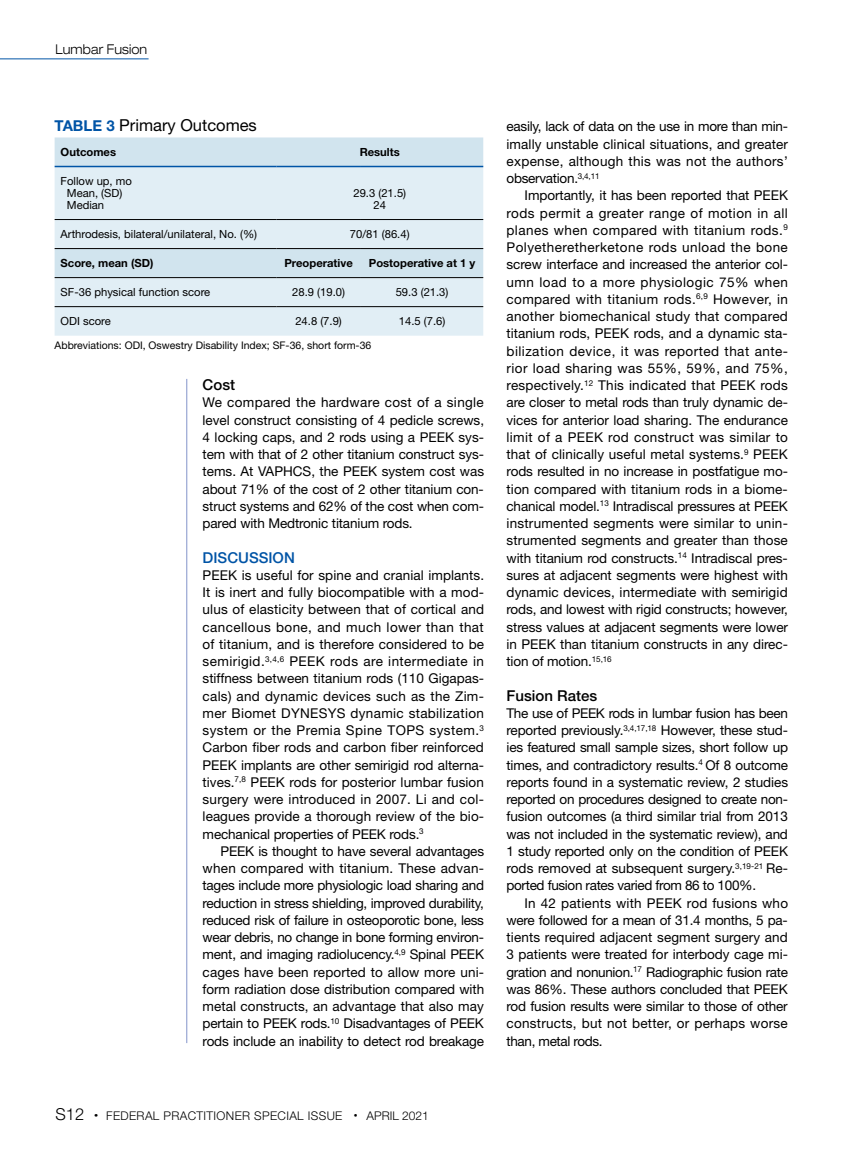
<style>
.page{position:relative;width:851px;height:1161px;background:#fff}
.page>*{position:absolute;margin:0;border:0;box-sizing:border-box;transform-origin:0 0}
.t1{font:16.5px "Helvetica Neue LT Std";color:#000}
.t2{font:500 15px "Helvetica Neue LT Std";color:#000}
.t3{font:500 15px "Helvetica Neue LT Std";color:#0054a6}
.t4{font:13.5px/17.2px "Helvetica Neue LT Std";letter-spacing:-.01em;color:#000;text-align:justify}
.t5{font:300 expanded 13.5px "Helvetica Neue LT Std";letter-spacing:.01em;color:#000;scale:.9 1}
.t6{font:300 12px "Helvetica Neue LT Std";letter-spacing:.03em;color:#000}
.t7{font:11.25px/12px "Helvetica Neue LT Std";color:#000}
.t8{font:700 11.25px "Helvetica Neue LT Std";color:#000}
.t9{font:10.5px "Helvetica Neue LT Std";color:#000}
.s1{font-weight:700;font-size:15px;color:#0054a6}
.s2{font-size:16.5px}
</style>
<div class="page">
<hr style="left:0;top:58px;width:148px;height:1px;background:#0054a6">
<hr style="left:186px;top:379px;width:1px;height:664px;background:#8394ca">
<div style="left:55px;top:137px;width:428px;height:29px;background:#d1e4ee"></div>
<svg style="left:55px;top:167px;width:428px;height:169px;background:#ddebf3"></svg>
<hr style="left:55px;top:248px;width:221px;height:1px;background:#000">
<hr style="left:276px;top:248px;width:85px;height:1px;background:#000">
<hr style="left:361px;top:248px;width:122px;height:1px;background:#000">
<hr style="left:55px;top:277px;width:221px;height:1px;background:#000">
<hr style="left:276px;top:277px;width:85px;height:1px;background:#000">
<hr style="left:361px;top:277px;width:122px;height:1px;background:#000">
<hr style="left:55px;top:306px;width:221px;height:1px;background:#000">
<hr style="left:276px;top:306px;width:85px;height:1px;background:#000">
<hr style="left:361px;top:306px;width:122px;height:1px;background:#000">
<hr style="left:55px;top:166px;width:221px;height:1px;background:#0054a6">
<hr style="left:276px;top:166px;width:85px;height:1px;background:#0054a6">
<hr style="left:361px;top:166px;width:122px;height:1px;background:#0054a6">
<hr style="left:55px;top:219px;width:221px;height:1px;background:#000">
<hr style="left:276px;top:219px;width:85px;height:1px;background:#000">
<hr style="left:361px;top:219px;width:122px;height:1px;background:#000">
<p class="t5" style="left:56px;top:41px;width:103px">Lumbar Fusion</p>
<p class="t1" style="left:55px;top:116px;width:204px"><span class="s1">TABLE 3</span> Primary Outcomes</p>
<p class="t8" style="left:61px;top:145px;width:57px">Outcomes</p>
<p class="t8" style="left:359px;top:145px;width:42px">Results</p>
<p class="t7" style="left:67px;top:175px;width:67px;text-indent:-6px">Follow up, mo<br>Mean, (SD)<br>Median</p>
<p class="t7" style="left:353px;top:187px;width:54px;text-align:center">29.3 (21.5)<br>24</p>
<p class="t7" style="left:61px;top:228px;width:198px">Arthrodesis, bilateral/unilateral, No. (%)</p>
<p class="t7" style="left:350px;top:228px;width:61px">70/81 (86.4)</p>
<p class="t8" style="left:61px;top:256px;width:94px">Score, mean (SD)</p>
<p class="t8" style="left:284px;top:256px;width:70px">Preoperative</p>
<p class="t8" style="left:369px;top:256px;width:108px">Postoperative at 1 y</p>
<p class="t7" style="left:61px;top:286px;width:151px">SF-36 physical function score</p>
<p class="t7" style="left:292px;top:286px;width:54px">28.9 (19.0)</p>
<p class="t7" style="left:396px;top:286px;width:54px">59.3 (21.3)</p>
<p class="t7" style="left:61px;top:315px;width:52px">ODI score</p>
<p class="t7" style="left:295px;top:315px;width:48px">24.8 (7.9)</p>
<p class="t7" style="left:399px;top:315px;width:48px">14.5 (7.6)</p>
<p class="t9" style="left:55px;top:339px;width:318px">Abbreviations: ODI, Oswestry Disability Index; SF-36, short form-36</p>
<p class="t2" style="left:202px;top:376px;width:34px">Cost</p>
<p class="t4" style="left:202px;top:394px;width:283px">We compared the hardware cost of a single level construct consisting of 4 pedicle screws, 4 locking caps, and 2 rods using a PEEK sys&shy;tem with that of 2 other titanium construct sys&shy;tems. At VAPHCS, the PEEK system cost was about 71% of the cost of 2 other titanium con&shy;struct systems and 62% of the cost when com&shy;pared with Medtronic titanium rods.</p>
<p class="t3" style="left:202px;top:548px;width:94px">DISCUSSION</p>
<p class="t4" style="left:202px;top:566px;width:283px">PEEK is useful for spine and cranial implants.<br>It is inert and fully biocompatible with a mod&shy;ulus of elasticity between that of cortical and cancellous bone, and much lower than that of titanium, and is therefore considered to be semirigid.<sup>3,4,6</sup> PEEK rods are intermediate in stiffness between titanium rods (110 Gigapas&shy;cals) and dynamic devices such as the Zim&shy;mer Biomet DYNESYS dynamic stabilization system or the Premia Spine TOPS system.<sup>3<br></sup>Carbon fiber rods and carbon fiber reinforced PEEK implants are other semirigid rod alterna&shy;tives.<sup>7,8</sup> PEEK rods for posterior lumbar fusion surgery were introduced in 2007. Li and col&shy;leagues provide a thorough review of the bio&shy;mechanical properties of PEEK rods.<sup>3</sup></p>
<p class="t4" style="left:202px;top:842px;width:283px;text-indent:18px">PEEK is thought to have several advantages when compared with titanium. These advan&shy;tages include more physiologic load sharing and reduction in stress shielding, improved durability, reduced risk of failure in osteoporotic bone, less wear debris, no change in bone forming environ&shy;ment, and imaging radiolucency.<sup>4,9</sup> Spinal PEEK cages have been reported to allow more uni&shy;form radiation dose distribution compared with metal constructs, an advantage that also may pertain to PEEK rods.<sup>10</sup> Disadvantages of PEEK rods include an inability to detect rod breakage</p>
<p class="t4" style="left:506px;top:118px;width:283px">easily, lack of data on the use in more than min&shy;imally unstable clinical situations, and greater expense, although this was not the authors’ observation.<sup>3,4,11</sup></p>
<p class="t4" style="left:506px;top:187px;width:283px;text-indent:18px">Importantly, it has been reported that PEEK rods permit a greater range of motion in all planes when compared with titanium rods.<sup>9<br></sup>Polyetheretherketone rods unload the bone screw interface and increased the anterior col&shy;umn load to a more physiologic 75% when compared with titanium rods.<sup>6,9</sup> However, in another biomechanical study that compared titanium rods, PEEK rods, and a dynamic sta&shy;bilization device, it was reported that ante&shy;rior load sharing was 55%, 59%, and 75%, respectively.<sup>12</sup> This indicated that PEEK rods are closer to metal rods than truly dynamic de&shy;vices for anterior load sharing. The endurance limit of a PEEK rod construct was similar to that of clinically useful metal systems.<sup>9</sup> PEEK rods resulted in no increase in postfatigue mo&shy;tion compared with titanium rods in a biome&shy;chanical model.<sup>13</sup> Intradiscal pressures at PEEK instrumented segments were similar to unin&shy;strumented segments and greater than those with titanium rod constructs.<sup>14</sup> Intradiscal pres&shy;sures at adjacent segments were highest with dynamic devices, intermediate with semirigid rods, and lowest with rigid constructs; however, stress values at adjacent segments were lower in PEEK than titanium constructs in any direc&shy;tion of motion.<sup>15,16</sup></p>
<p class="t2" style="left:506px;top:686px;width:92px">Fusion Rates</p>
<p class="t4" style="left:506px;top:704px;width:283px">The use of PEEK rods in lumbar fusion has been reported previously.<sup>3,4,17,18</sup> However, these stud&shy;ies featured small sample sizes, short follow up times, and contradictory results.<sup>4</sup> Of 8 outcome reports found in a systematic review, 2 studies reported on procedures designed to create non&shy;fusion outcomes (a third similar trial from 2013 was not included in the systematic review), and 1 study reported only on the condition of PEEK rods removed at subsequent surgery.<sup>3,19-21</sup> Re&shy;ported fusion rates varied from 86 to 100%.</p>
<p class="t4" style="left:506px;top:894px;width:283px;text-indent:18px">In 42 patients with PEEK rod fusions who were followed for a mean of 31.4 months, 5 pa&shy;tients required adjacent segment surgery and 3 patients were treated for interbody cage mi&shy;gration and nonunion.<sup>17</sup> Radiographic fusion rate was 86%. These authors concluded that PEEK rod fusion results were similar to those of other constructs, but not better, or perhaps worse than, metal rods.</p>
<p class="t6" style="left:56px;top:1108px;width:375px"><span class="s2">S12</span> <sup>•</sup> FEDERAL PRACTITIONER SPECIAL ISSUE <sup>•</sup> APRIL 2021</p>
</div>
